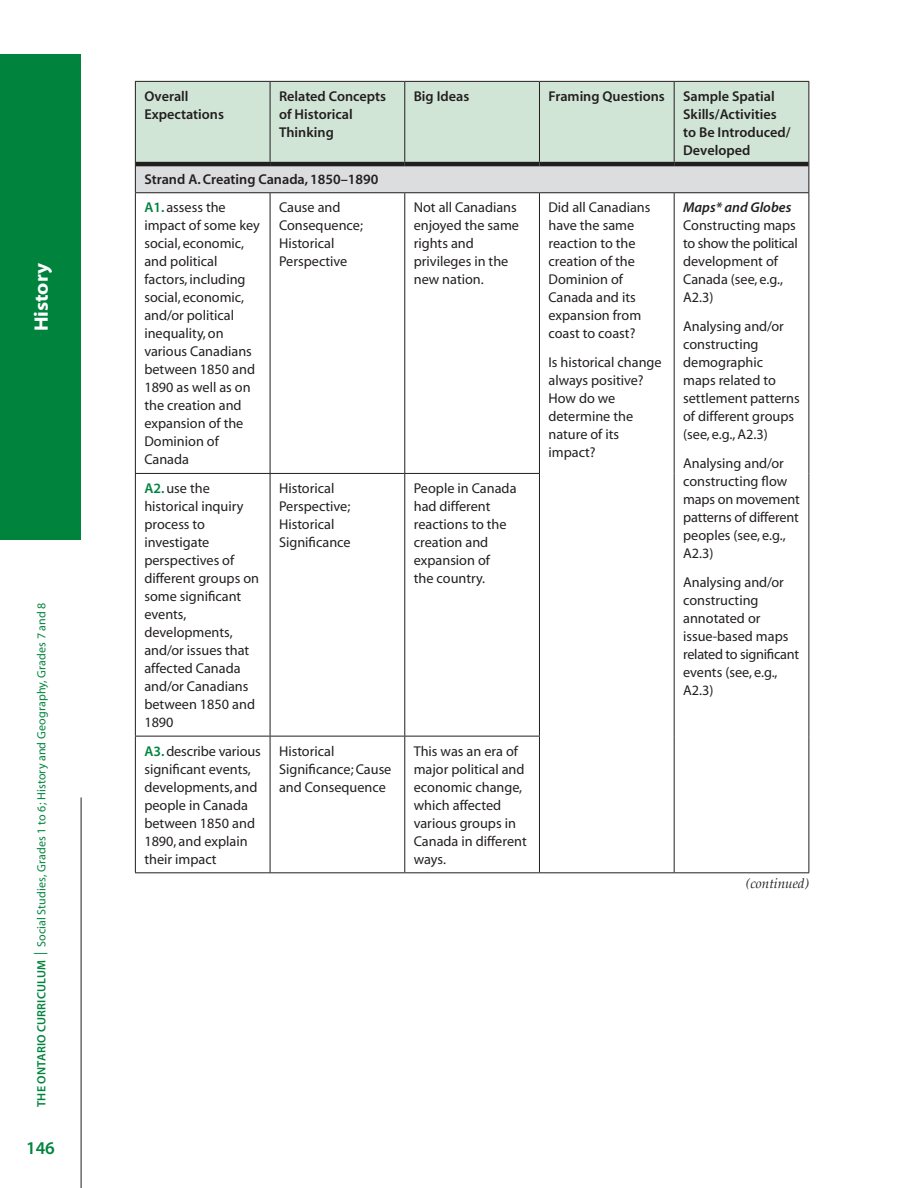
<style>
.page{position:relative;width:918px;height:1188px;background:#fff}
.page>*{position:absolute;margin:0;border:0;box-sizing:border-box;transform-origin:0 0}
.t1{font:19.5px "Myriad MM 700 700";color:#fff}
.t2{font:18px "Myriad MM 565 600";color:#00843d}
.SS-Overview_Table_Co{font:14.25px/18px "Myriad MM 400 600";color:#231f20}
.SS-Overview_Table_He{font:14.25px/18px "Myriad MM 565 600";color:#231f20}
.SS-Overview_Table_He-2{font:14.25px "Myriad MM It 565 600";color:#231f20}
.t3{font:italic 13.5px "Palatino";color:#231f20}
.t4{font:12px "Myriad MM 400 600";letter-spacing:.01em;color:#00843d}
.s1{font-family:"Myriad MM 565 600"}
.s2{font-size:13.5px}
.s3{font-family:"Myriad MM 565 600";color:#00843d}
</style>
<div class="page">
<hr style="left:81px;top:797px;width:1px;height:391px;background:#231f20">
<div style="left:0;top:54px;width:81px;height:486px;background:#00843d"></div>
<div style="left:136px;top:82px;width:672px;height:80px;background:#d1e5d6"></div>
<div style="left:135px;top:164px;width:674px;height:29px;background:#dcdddf"></div>
<svg style="left:135px;top:164px;width:1px;height:28px"></svg>
<svg style="left:808px;top:166px;width:1px;height:26px"></svg>
<hr style="left:135px;top:81px;width:135px;height:1px;background:#231f20">
<hr style="left:135px;top:82px;width:1px;height:82px;background:#231f20">
<hr style="left:674px;top:81px;width:135px;height:1px;background:#231f20">
<hr style="left:808px;top:82px;width:1px;height:82px;background:#231f20">
<hr style="left:270px;top:81px;width:135px;height:1px;background:#231f20">
<hr style="left:270px;top:82px;width:1px;height:80px;background:#231f20">
<hr style="left:539px;top:81px;width:135px;height:1px;background:#231f20">
<hr style="left:674px;top:82px;width:1px;height:80px;background:#231f20">
<hr style="left:405px;top:81px;width:134px;height:1px;background:#231f20">
<hr style="left:404px;top:82px;width:1px;height:80px;background:#231f20">
<hr style="left:539px;top:82px;width:1px;height:80px;background:#231f20">
<hr style="left:135px;top:193px;width:1px;height:280px;background:#231f20">
<hr style="left:270px;top:193px;width:1px;height:280px;background:#231f20">
<hr style="left:404px;top:193px;width:1px;height:280px;background:#231f20">
<hr style="left:539px;top:193px;width:1px;height:280px;background:#231f20">
<hr style="left:674px;top:193px;width:1px;height:280px;background:#231f20">
<hr style="left:808px;top:193px;width:1px;height:280px;background:#231f20">
<hr style="left:135px;top:473px;width:135px;height:1px;background:#231f20">
<hr style="left:135px;top:474px;width:1px;height:262px;background:#231f20">
<hr style="left:270px;top:473px;width:135px;height:1px;background:#231f20">
<hr style="left:270px;top:474px;width:1px;height:262px;background:#231f20">
<hr style="left:405px;top:473px;width:135px;height:1px;background:#231f20">
<hr style="left:404px;top:474px;width:1px;height:262px;background:#231f20">
<hr style="left:539px;top:474px;width:1px;height:262px;background:#231f20">
<hr style="left:674px;top:473px;width:1px;height:263px;background:#231f20">
<hr style="left:808px;top:473px;width:1px;height:263px;background:#231f20">
<hr style="left:135px;top:736px;width:135px;height:1px;background:#231f20">
<hr style="left:135px;top:736px;width:1px;height:136px;background:#231f20">
<hr style="left:270px;top:736px;width:135px;height:1px;background:#231f20">
<hr style="left:270px;top:736px;width:1px;height:136px;background:#231f20">
<hr style="left:405px;top:736px;width:135px;height:1px;background:#231f20">
<hr style="left:404px;top:736px;width:1px;height:136px;background:#231f20">
<hr style="left:539px;top:736px;width:1px;height:136px;background:#231f20">
<hr style="left:674px;top:736px;width:1px;height:136px;background:#231f20">
<hr style="left:808px;top:736px;width:1px;height:136px;background:#231f20">
<hr style="left:136px;top:162px;width:134px;height:4px;background:#231f20">
<hr style="left:270px;top:162px;width:135px;height:4px;background:#231f20">
<hr style="left:405px;top:162px;width:134px;height:4px;background:#231f20">
<hr style="left:539px;top:162px;width:135px;height:4px;background:#231f20">
<hr style="left:674px;top:162px;width:135px;height:4px;background:#231f20">
<hr style="left:135px;top:192px;width:135px;height:1px;background:#231f20">
<hr style="left:270px;top:192px;width:135px;height:1px;background:#231f20">
<hr style="left:405px;top:192px;width:134px;height:1px;background:#231f20">
<hr style="left:539px;top:192px;width:135px;height:1px;background:#231f20">
<hr style="left:674px;top:192px;width:135px;height:1px;background:#231f20">
<hr style="left:539px;top:872px;width:135px;height:1px;background:#231f20">
<hr style="left:674px;top:872px;width:135px;height:1px;background:#231f20">
<hr style="left:135px;top:872px;width:135px;height:1px;background:#231f20">
<hr style="left:270px;top:872px;width:135px;height:1px;background:#231f20">
<hr style="left:405px;top:872px;width:134px;height:1px;background:#231f20">
<h1 class="t1" style="left:32px;top:331px;width:70px;rotate:-90deg">History</h1>
<p class="t4" style="left:36px;top:1107px;width:506px;rotate:-90deg"><span class="s1">THE ONTARIO CURRICULUM</span> <span class="s2">|</span> Social Studies, Grades 1 to 6; History and Geography, Grades 7 and 8</p>
<p class="t2" style="left:26px;top:1140px;width:30px">146</p>
<p class="SS-Overview_Table_He" style="left:144px;top:88px;width:81px">Overall<br>Expectations</p>
<p class="SS-Overview_Table_He" style="left:279px;top:88px;width:109px">Related Concepts of Historical<br>Thinking</p>
<p class="SS-Overview_Table_He" style="left:414px;top:88px;width:57px">Big Ideas</p>
<p class="SS-Overview_Table_He" style="left:548px;top:88px;width:118px">Framing Questions</p>
<p class="SS-Overview_Table_He" style="left:683px;top:88px;width:109px">Sample Spatial<br>Skills/Activities to Be Introduced/<br>Developed</p>
<p class="SS-Overview_Table_He" style="left:144px;top:171px;width:236px">Strand A. Creating Canada, 1850–1890</p>
<p class="SS-Overview_Table_Co" style="left:144px;top:199px;width:117px"><span class="s3">A1.</span> assess the impact of some key social, economic, and political factors, including social, economic, and/or political inequality, on various Canadians between 1850 and<br>1890 as well as on the creation and expansion of the<br>Dominion of<br>Canada</p>
<p class="SS-Overview_Table_Co" style="left:279px;top:199px;width:85px">Cause and<br>Consequence;<br>Historical<br>Perspective</p>
<p class="SS-Overview_Table_Co" style="left:414px;top:199px;width:107px">Not all Canadians enjoyed the same rights and privileges in the new nation.</p>
<p class="SS-Overview_Table_Co" style="left:548px;top:199px;width:104px">Did all Canadians have the same reaction to the creation of the<br>Dominion of<br>Canada and its expansion from coast to coast?</p>
<p class="SS-Overview_Table_He-2" style="left:683px;top:201px;width:110px">Maps* and Globes</p>
<p class="SS-Overview_Table_Co" style="left:683px;top:217px;width:116px">Constructing maps to show the political development of<br>Canada (see, e.g.,<br>A2.3)</p>
<p class="SS-Overview_Table_Co" style="left:683px;top:318px;width:118px">Analysing and/or constructing demographic<br>maps related to settlement patterns of different groups (see, e.g., A2.3)</p>
<p class="SS-Overview_Table_Co" style="left:683px;top:455px;width:118px">Analysing and/or constructing flow maps on movement patterns of different peoples (see, e.g.,<br>A2.3)</p>
<p class="SS-Overview_Table_Co" style="left:683px;top:574px;width:117px">Analysing and/or constructing annotated or issue-based maps related to significant events (see, e.g.,<br>A2.3)</p>
<p class="SS-Overview_Table_Co" style="left:548px;top:354px;width:115px">Is historical change always positive?<br>How do we determine the nature of its impact?</p>
<p class="SS-Overview_Table_Co" style="left:144px;top:480px;width:116px"><span class="s3">A2.</span> use the historical inquiry process to investigate perspectives of different groups on some significant events, developments, and/or issues that affected Canada and/or Canadians between 1850 and<br>1890</p>
<p class="SS-Overview_Table_Co" style="left:279px;top:480px;width:73px">Historical<br>Perspective;<br>Historical<br>Significance</p>
<p class="SS-Overview_Table_Co" style="left:414px;top:480px;width:104px">People in Canada had different reactions to the creation and expansion of<br>the country.</p>
<p class="SS-Overview_Table_Co" style="left:144px;top:743px;width:118px"><span class="s3">A3.</span> describe various significant events, developments, and people in Canada between 1850 and<br>1890, and explain their impact</p>
<p class="SS-Overview_Table_Co" style="left:279px;top:743px;width:114px">Historical<br>Significance; Cause and Consequence</p>
<p class="SS-Overview_Table_Co" style="left:414px;top:743px;width:114px">This was an era of major political and economic change, which affected various groups in<br>Canada in different ways.</p>
<p class="t3" style="left:746px;top:873px;width:65px">(continued)</p>
</div>
